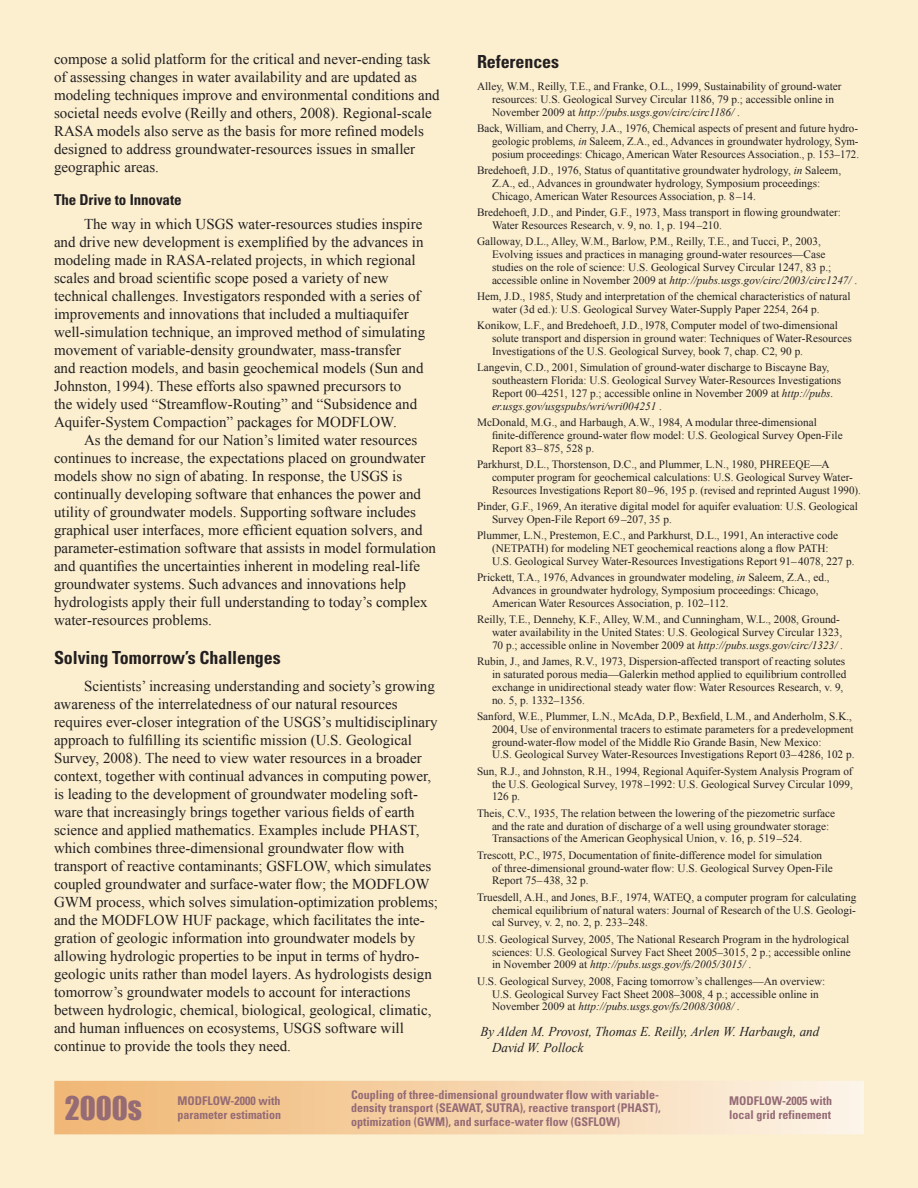
<style>
.page{position:relative;width:918px;height:1188px;background:#fbefd0}
.page>*{position:absolute;margin:0;border:0;box-sizing:border-box;transform-origin:0 0}
.t1{font:30px "Impact";color:#956b76}
.Heading_1{font:700 condensed 18px "Univers";letter-spacing:-.005em;color:#231f20}
.Body_Text{font:15px/18px "Times New Roman";color:#231f20}
.Heading_2{font:700 condensed 15px "Univers";letter-spacing:-.005em;color:#231f20}
.t2{font:italic 13.5px/16.5px "Times New Roman";color:#231f20}
.t3{font:700 condensed 12px/13.5px "Univers";color:#956b76}
.t4{font:11.25px/12.8px "Times New Roman";color:#231f20}
.s1{font-style:italic}
</style>
<div class="page">
<svg style="left:54px;top:1081px;width:810px;height:53px"></svg>
<p class="Body_Text" style="left:54px;top:50px;width:387px">compose a solid platform for the critical and never-ending task of assessing changes in water availability and are updated as modeling techniques improve and environmental conditions and societal needs evolve (Reilly and others, 2008). Regional-scale RASA models also serve as the basis for more refined models designed to address groundwater-resources issues in smaller geographic areas.</p>
<p class="Heading_2" style="left:54px;top:191px;width:129px">The Drive to Innovate</p>
<p class="Body_Text" style="left:54px;top:215px;width:373px;text-indent:30px">The way in which USGS water-resources studies inspire and drive new development is exemplified by the advances in modeling made in RASA-related projects, in which regional scales and broad scientific scope posed a variety of new technical challenges. Investigators responded with a series of improvements and innovations that included a multiaquifer well-simulation technique, an improved method of simulating movement of variable-density groundwater, mass-transfer and reaction models, and basin geochemical models (Sun and Johnston, 1994). These efforts also spawned precursors to<br>the widely used “Streamflow-Routing” and “Subsidence and Aquifer-System Compaction” packages for MODFLOW.</p>
<p class="Body_Text" style="left:54px;top:431px;width:384px;text-indent:30px">As the demand for our Nation’s limited water resources continues to increase, the expectations placed on groundwater models show no sign of abating. In response, the USGS is continually developing software that enhances the power and utility of groundwater models. Supporting software includes graphical user interfaces, more efficient equation solvers, and parameter-estimation software that assists in model formulation and quantifies the uncertainties inherent in modeling real-life groundwater systems. Such advances and innovations help hydrologists apply their full understanding to today’s complex water-resources problems.</p>
<p class="Heading_1" style="left:54px;top:647px;width:228px">Solving Tomorrow’s Challenges</p>
<p class="Body_Text" style="left:54px;top:677px;width:386px;text-indent:30px">Scientists’ increasing understanding and society’s growing awareness of the interrelatedness of our natural resources requires ever-closer integration of the USGS’s multidisciplinary approach to fulfilling its scientific mission (U.S. Geological Survey, 2008). The need to view water resources in a broader context, together with continual advances in computing power, is leading to the development of groundwater modeling soft&shy;ware that increasingly brings together various fields of earth science and applied mathematics. Examples include PHAST, which combines three-dimensional groundwater flow with transport of reactive contaminants; GSFLOW, which simulates coupled groundwater and surface-water flow; the MODFLOW GWM process, which solves simulation-optimization problems; and the MODFLOW HUF package, which facilitates the inte&shy;gration of geologic information into groundwater models by allowing hydrologic properties to be input in terms of hydro&shy;geologic units rather than model layers. As hydrologists design tomorrow’s groundwater models to account for interactions between hydrologic, chemical, biological, geological, climatic, and human influences on ecosystems, USGS software will continue to provide the tools they need.</p>
<p class="Heading_1" style="left:477px;top:51px;width:84px">References</p>
<p class="t4" style="left:492px;top:80px;width:351px;text-indent:-15px">Alley, W.M., Reilly, T.E., and Franke, O.L., 1999, Sustainability of ground-water resources: U.S. Geological Survey Circular 1186, 79 p.; accessible online in<br>November 2009 at <span class="s1">http://pubs.usgs.gov/circ/circ1186/</span> .</p>
<p class="t4" style="left:492px;top:122px;width:369px;text-indent:-15px">Back, William, and Cherry, J.A., 1976, Chemical aspects of present and future hydro&shy;geologic problems, <span class="s1">in</span> Saleem, Z.A., ed., Advances in groundwater hydrology, Sym&shy;posium proceedings: Chicago, American Water Resources Association., p. 153–172.</p>
<p class="t4" style="left:492px;top:164px;width:351px;text-indent:-15px">Bredehoeft, J.D., 1976, Status of quantitative groundwater hydrology, <span class="s1">in</span> Saleem,<br>Z.A., ed., Advances in groundwater hydrology, Symposium proceedings:<br>Chicago, American Water Resources Association, p. 8–14.</p>
<p class="t4" style="left:492px;top:206px;width:350px;text-indent:-15px">Bredehoeft, J.D., and Pinder, G.F., 1973, Mass transport in flowing groundwater:<br>Water Resources Research, v. 9, no. 1, p. 194–210.</p>
<p class="t4" style="left:492px;top:235px;width:367px;text-indent:-15px">Galloway, D.L., Alley, W.M., Barlow, P.M., Reilly, T.E., and Tucci, P., 2003, Evolving issues and practices in managing ground-water resources—Case studies on the role of science: U.S. Geological Survey Circular 1247, 83 p.; accessible online in November 2009 at <span class="s1">http://pubs.usgs.gov/circ/2003/circ1247/</span> .</p>
<p class="t4" style="left:492px;top:290px;width:360px;text-indent:-15px">Hem, J.D., 1985, Study and interpretation of the chemical characteristics of natural water (3d ed.): U.S. Geological Survey Water-Supply Paper 2254, 264 p.</p>
<p class="t4" style="left:492px;top:319px;width:361px;text-indent:-15px">Konikow, L.F., and Bredehoeft, J.D., l978, Computer model of two-dimensional solute transport and dispersion in ground water: Techniques of Water-Resources<br>Investigations of the U.S. Geological Survey, book 7, chap. C2, 90 p.</p>
<p class="t4" style="left:492px;top:361px;width:351px;text-indent:-15px">Langevin, C.D., 2001, Simulation of ground-water discharge to Biscayne Bay, southeastern Florida: U.S. Geological Survey Water-Resources Investigations Report 00–4251, 127 p.; accessible online in November 2009 at <span class="s1">http://pubs. er.usgs.gov/usgspubs/wri/wri004251</span> .</p>
<p class="t4" style="left:492px;top:416px;width:352px;text-indent:-15px">McDonald, M.G., and Harbaugh, A.W., 1984, A modular three-dimensional finite-difference ground-water flow model: U.S. Geological Survey Open-File<br>Report 83– 875, 528 p.</p>
<p class="t4" style="left:492px;top:458px;width:370px;text-indent:-15px">Parkhurst, D.L., Thorstenson, D.C., and Plummer, L.N., 1980, PHREEQE—A computer program for geochemical calculations: U.S. Geological Survey Water-<br>Resources Investigations Report 80–96, 195 p. (revised and reprinted August 1990).</p>
<p class="t4" style="left:492px;top:500px;width:368px;text-indent:-15px">Pinder, G.F., 1969, An iterative digital model for aquifer evaluation: U.S. Geological<br>Survey Open-File Report 69–207, 35 p.</p>
<p class="t4" style="left:492px;top:529px;width:364px;text-indent:-15px">Plummer, L.N., Prestemon, E.C., and Parkhurst, D.L., 1991, An interactive code (NETPATH) for modeling NET geochemical reactions along a flow PATH:<br>U.S. Geological Survey Water-Resources Investigations Report 91– 4078, 227 p.</p>
<p class="t4" style="left:492px;top:571px;width:339px;text-indent:-15px">Prickett, T.A., 1976, Advances in groundwater modeling, <span class="s1">in</span> Saleem, Z.A., ed.,<br>Advances in groundwater hydrology, Symposium proceedings: Chicago,<br>American Water Resources Association, p. 102–112.</p>
<p class="t4" style="left:492px;top:613px;width:353px;text-indent:-15px">Reilly, T.E., Dennehy, K.F., Alley, W.M., and Cunningham, W.L., 2008, Ground&shy;water availability in the United States: U.S. Geological Survey Circular 1323,<br>70 p.; accessible online in November 2009 at <span class="s1">http://pubs.usgs.gov/circ/1323/</span> .</p>
<p class="t4" style="left:492px;top:655px;width:356px;text-indent:-15px">Rubin, J., and James, R.V., 1973, Dispersion-affected transport of reacting solutes in saturated porous media—Galerkin method applied to equilibrium controlled exchange in unidirectional steady water flow: Water Resources Research, v. 9, no. 5, p. 1332–1356.</p>
<p class="t4" style="left:492px;top:710px;width:364px;text-indent:-15px">Sanford, W.E., Plummer, L.N., McAda, D.P., Bexfield, L.M., and Anderholm, S.K., 2004, Use of environmental tracers to estimate parameters for a predevelopment ground-water-flow model of the Middle Rio Grande Basin, New Mexico:<br>U.S. Geological Survey Water-Resources Investigations Report 03– 4286, 102 p.</p>
<p class="t4" style="left:492px;top:764px;width:362px;text-align:justify;text-indent:-15px">Sun, R.J., and Johnston, R.H., 1994, Regional Aquifer-System Analysis Program of the U.S. Geological Survey, 1978 –1992: U.S. Geological Survey Circular 1099, 126 p.</p>
<p class="t4" style="left:492px;top:806px;width:345px;text-indent:-15px">Theis, C.V., 1935, The relation between the lowering of the piezometric surface and the rate and duration of discharge of a well using groundwater storage:<br>Transactions of the American Geophysical Union, v. 16, p. 519–524.</p>
<p class="t4" style="left:492px;top:848px;width:342px;text-indent:-15px">Trescott, P.C., l975, Documentation of finite-difference model for simulation of three-dimensional ground-water flow: U.S. Geological Survey Open-File<br>Report 75– 438, 32 p.</p>
<p class="t4" style="left:492px;top:890px;width:366px;text-align:justify;text-indent:-15px">Truesdell, A.H., and Jones, B.F., 1974, WATEQ, a computer program for calculating chemical equilibrium of natural waters: Journal of Research of the U.S. Geologi&shy;cal Survey, v. 2, no. 2, p. 233–248.</p>
<p class="t4" style="left:492px;top:932px;width:360px;text-indent:-15px">U.S. Geological Survey, 2005, The National Research Program in the hydrological sciences: U.S. Geological Survey Fact Sheet 2005–3015, 2 p.; accessible online in November 2009 at <span class="s1">http://pubs.usgs.gov/fs/2005/3015/</span> .</p>
<p class="t4" style="left:492px;top:974px;width:335px;text-indent:-15px">U.S. Geological Survey, 2008, Facing tomorrow’s challenges—An overview:<br>U.S. Geological Survey Fact Sheet 2008–3008, 4 p.; accessible online in<br>November 2009 at <span class="s1">http://pubs.usgs.gov/fs/2008/3008/</span> .</p>
<p class="t2" style="left:492px;top:1023px;width:329px;text-indent:-12px">By Alden M. Provost, Thomas E. Reilly, Arlen W. Harbaugh, and<br>David W. Pollock</p>
<p class="t3" style="left:351px;top:1088px;width:311px">Coupling of three-dimensional groundwater flow with variable&shy;density transport (SEAWAT, SUTRA), reactive transport (PHAST), optimization (GWM), and surface-water flow (GSFLOW)</p>
<p class="t1" style="left:65px;top:1085px;width:79px">2000s</p>
<p class="t3" style="left:178px;top:1094px;width:105px">MODFLOW-2000 with parameter estimation</p>
<p class="t3" style="left:729px;top:1094px;width:104px">MODFLOW-2005 with local grid refinement</p>
</div>
